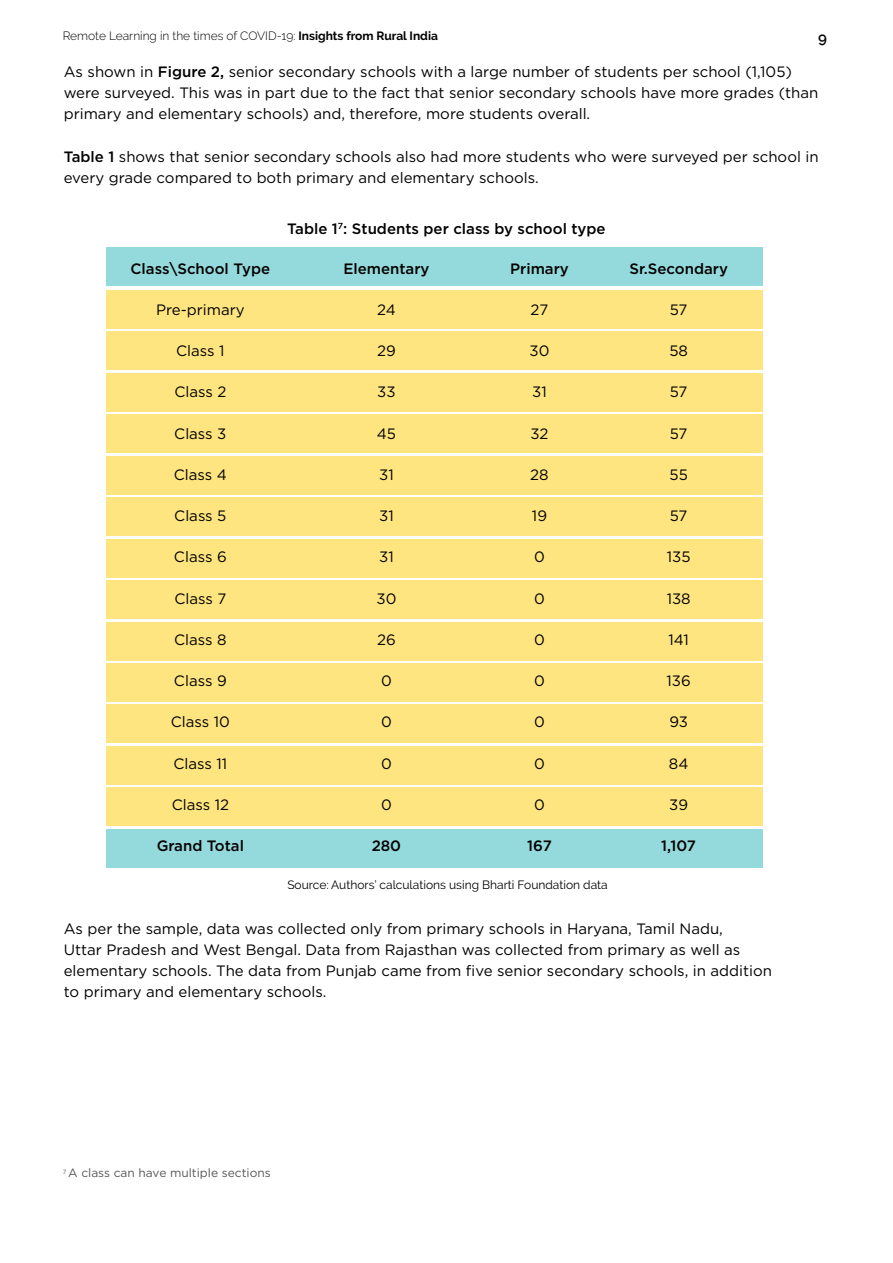
<style>
.page{position:relative;width:893px;height:1263px;background:#fff}
.page>*{position:absolute;margin:0;border:0;box-sizing:border-box;transform-origin:0 0}
.t1{font:15px/21px "Gotham";color:#000}
.t2{font:500 15px "Gotham";color:#000}
.t3{font:600 15px "Raleway";color:#000}
.t4{font:300 12px "Raleway";color:#000}
.t5{font:12px "Raleway";color:#000}
.t6{font:12px "Gotham";color:#575756}
.s1{font-weight:700}
.s2{font-weight:500}
</style>
<div class="page">
<div style="left:106px;top:248px;width:657px;height:38px;background:#94d9db"></div>
<div style="left:106px;top:290px;width:657px;height:38px;background:#ffe580"></div>
<div style="left:106px;top:332px;width:657px;height:38px;background:#ffe580"></div>
<div style="left:106px;top:373px;width:657px;height:38px;background:#ffe580"></div>
<div style="left:106px;top:415px;width:657px;height:38px;background:#ffe580"></div>
<div style="left:106px;top:456px;width:657px;height:38px;background:#ffe580"></div>
<div style="left:106px;top:497px;width:657px;height:39px;background:#ffe580"></div>
<div style="left:106px;top:539px;width:657px;height:38px;background:#ffe580"></div>
<div style="left:106px;top:580px;width:657px;height:39px;background:#ffe580"></div>
<div style="left:106px;top:622px;width:657px;height:38px;background:#ffe580"></div>
<div style="left:106px;top:663px;width:657px;height:39px;background:#ffe580"></div>
<div style="left:106px;top:705px;width:657px;height:38px;background:#ffe580"></div>
<div style="left:106px;top:746px;width:657px;height:38px;background:#ffe580"></div>
<div style="left:106px;top:788px;width:657px;height:38px;background:#ffe580"></div>
<div style="left:106px;top:829px;width:657px;height:38px;background:#94d9db"></div>
<p class="t4" style="left:63px;top:29px;width:377px">Remote Learning in the times of COVID-19: <span class="s1">Insights from Rural India</span></p>
<p class="t3" style="left:818px;top:29px;width:10px">9</p>
<p class="t1" style="left:64px;top:60px;width:756px">As shown in <span class="s2">Figure 2,</span> senior secondary schools with a large number of students per school (1,105) were surveyed. This was in part due to the fact that senior secondary schools have more grades (than primary and elementary schools) and, therefore, more students overall.</p>
<p class="t1" style="left:64px;top:146px;width:756px"><span class="s2">Table 1</span> shows that senior secondary schools also had more students who were surveyed per school in every grade compared to both primary and elementary schools.</p>
<p class="t2" style="left:131px;top:258px;width:141px">Class\School Type</p>
<p class="t1" style="left:156px;top:299px;width:90px">Pre-primary</p>
<p class="t1" style="left:176px;top:340px;width:50px">Class 1</p>
<p class="t1" style="left:174px;top:381px;width:54px">Class 2</p>
<p class="t1" style="left:174px;top:422px;width:54px">Class 3</p>
<p class="t1" style="left:174px;top:464px;width:55px">Class 4</p>
<p class="t1" style="left:174px;top:505px;width:54px">Class 5</p>
<p class="t1" style="left:174px;top:546px;width:54px">Class 6</p>
<p class="t1" style="left:174px;top:587px;width:53px">Class 7</p>
<p class="t1" style="left:174px;top:629px;width:54px">Class 8</p>
<p class="t1" style="left:174px;top:670px;width:54px">Class 9</p>
<p class="t1" style="left:171px;top:711px;width:61px">Class 10</p>
<p class="t1" style="left:173px;top:752px;width:55px">Class 11</p>
<p class="t1" style="left:172px;top:794px;width:59px">Class 12</p>
<p class="t2" style="left:157px;top:836px;width:89px">Grand Total</p>
<p class="t2" style="left:287px;top:219px;width:320px">Table 1<sup>7</sup>: Students per class by school type</p>
<p class="t2" style="left:343px;top:258px;width:88px">Elementary</p>
<p class="t1" style="left:377px;top:299px;width:20px">24</p>
<p class="t1" style="left:377px;top:340px;width:20px">29</p>
<p class="t1" style="left:377px;top:381px;width:20px">33</p>
<p class="t1" style="left:377px;top:422px;width:21px">45</p>
<p class="t1" style="left:379px;top:464px;width:16px">31</p>
<p class="t1" style="left:379px;top:505px;width:16px">31</p>
<p class="t1" style="left:379px;top:546px;width:16px">31</p>
<p class="t1" style="left:376px;top:587px;width:21px">30</p>
<p class="t1" style="left:377px;top:629px;width:20px">26</p>
<p class="t1" style="left:381px;top:670px;width:12px">0</p>
<p class="t1" style="left:381px;top:711px;width:12px">0</p>
<p class="t1" style="left:381px;top:752px;width:12px">0</p>
<p class="t1" style="left:381px;top:794px;width:12px">0</p>
<p class="t2" style="left:372px;top:836px;width:31px">280</p>
<p class="t2" style="left:510px;top:258px;width:60px">Primary</p>
<p class="t1" style="left:531px;top:299px;width:19px">27</p>
<p class="t1" style="left:530px;top:340px;width:21px">30</p>
<p class="t1" style="left:532px;top:381px;width:16px">31</p>
<p class="t1" style="left:530px;top:422px;width:20px">32</p>
<p class="t1" style="left:530px;top:464px;width:20px">28</p>
<p class="t1" style="left:532px;top:505px;width:17px">19</p>
<p class="t1" style="left:534px;top:546px;width:12px">0</p>
<p class="t1" style="left:534px;top:587px;width:12px">0</p>
<p class="t1" style="left:534px;top:629px;width:12px">0</p>
<p class="t1" style="left:534px;top:670px;width:12px">0</p>
<p class="t1" style="left:534px;top:711px;width:12px">0</p>
<p class="t1" style="left:534px;top:752px;width:12px">0</p>
<p class="t1" style="left:534px;top:794px;width:12px">0</p>
<p class="t2" style="left:527px;top:836px;width:26px">167</p>
<p class="t5" style="left:287px;top:878px;width:322px">Source: Authors’ calculations using Bharti Foundation data</p>
<p class="t2" style="left:629px;top:258px;width:100px">Sr.Secondary</p>
<p class="t1" style="left:670px;top:299px;width:19px">57</p>
<p class="t1" style="left:669px;top:340px;width:20px">58</p>
<p class="t1" style="left:670px;top:381px;width:19px">57</p>
<p class="t1" style="left:670px;top:422px;width:19px">57</p>
<p class="t1" style="left:669px;top:464px;width:20px">55</p>
<p class="t1" style="left:670px;top:505px;width:19px">57</p>
<p class="t1" style="left:667px;top:546px;width:25px">135</p>
<p class="t1" style="left:667px;top:587px;width:26px">138</p>
<p class="t1" style="left:668px;top:629px;width:22px">141</p>
<p class="t1" style="left:667px;top:670px;width:26px">136</p>
<p class="t1" style="left:669px;top:711px;width:20px">93</p>
<p class="t1" style="left:669px;top:752px;width:21px">84</p>
<p class="t1" style="left:669px;top:794px;width:20px">39</p>
<p class="t2" style="left:661px;top:836px;width:36px">1,107</p>
<p class="t1" style="left:64px;top:917px;width:710px">As per the sample, data was collected only from primary schools in Haryana, Tamil Nadu,<br>Uttar Pradesh and West Bengal. Data from Rajasthan was collected from primary as well as elementary schools. The data from Punjab came from five senior secondary schools, in addition to primary and elementary schools.</p>
<p class="t6" style="left:63px;top:1165px;width:210px"><sup>7</sup> A class can have multiple sections</p>
</div>
